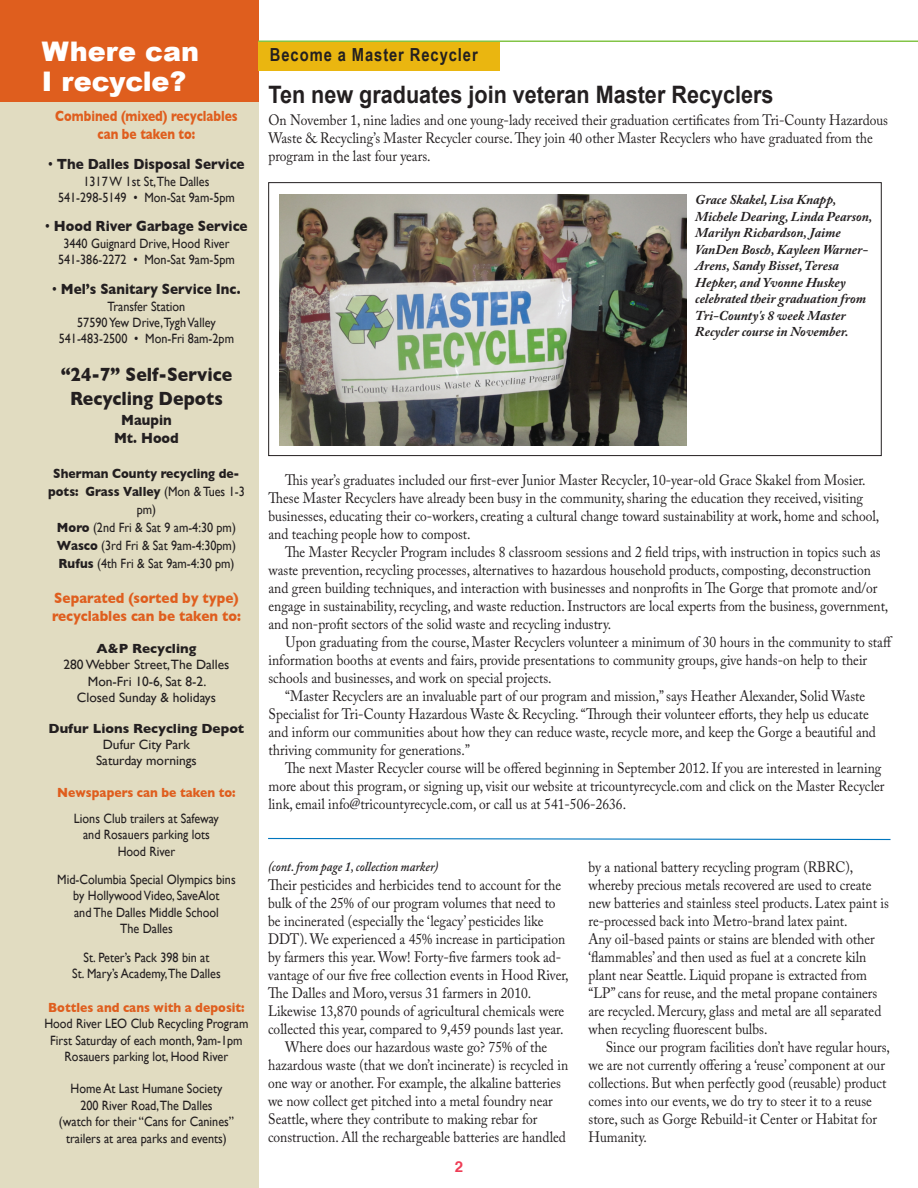
<style>
.page{position:relative;width:918px;height:1188px;background:#fff}
.page>*{position:absolute;margin:0;border:0;box-sizing:border-box;transform-origin:0 0}
.t1{font:900 27px/30px "Arial";color:#fff}
.t2{font:700 24px "Arial";color:#231f20;scale:.9 1}
.t3{font:700 19.5px/23.4px "Gill Sans";color:#231f20;text-align:center;scale:.9 1}
.t4{font:700 18px "Arial Narrow";letter-spacing:.05em;color:#231f20}
.t5{font:15px/18px "Adobe Caslon Pro";color:#231f20;scale:.9 1}
.t6{font:700 15px/18px "Gill Sans";color:#231f20;text-align:center;scale:.9 1}
.t7{font:700 15px/18px "Gill Sans";color:#df5e1e;scale:.9 1}
.t8{font:700 15px/18px "Gill Sans";color:#df5e1e;text-align:center;scale:.8 1}
.t9{font:700 15px "Helvetica";color:#ee3d56}
.t10{font:13.5px/16.2px "Gill Sans";color:#231f20;text-align:center;scale:.9 1}
.t11{font:italic 700 13.5px/16.5px "Adobe Caslon Pro";color:#231f20}
.t12{font:13.5px/16.2px "Gill Sans";color:#231f20;text-align:center}
.t13{font:700 13.5px "Gill Sans";color:#df5e1e;scale:.9 1}
.t14{font:700 13.5px "Gill Sans";color:#231f20}
.t15{font:italic 600 13.5px "Adobe Caslon Pro";color:#231f20;scale:.9 1}
.s1{font-weight:400}
.s2{font-weight:700}
</style>
<div class="page">
<div style="left:268px;top:182px;width:614px;height:274px;border:1px solid #231f20"></div>
<div style="left:0;top:94px;width:258px;height:1094px;background:#e1dcc1"></div>
<div style="left:0;top:0;width:258px;height:101px;background:#df5e1e"></div>
<img style="left:279px;top:194px;width:408px;height:252px">
<div style="left:258px;top:41px;width:242px;height:29px;background:#eab610"></div>
<hr style="left:258px;top:40px;width:660px;height:2px;background:#83c447">
<svg style="left:268px;top:837px;width:623px;height:4px"></svg>
<h1 class="t1" style="left:42px;top:36px;width:159px">Where can i recycle?</h1>
<p class="t8" style="left:55px;top:107px;width:230px">Combined (mixed) recyclables can be taken to:</p>
<p class="t6" style="left:48px;top:154px;width:220px"><span class="s1">•</span> The Dalles Disposal Service</p>
<p class="t10" style="left:58px;top:173px;width:198px">1317W 1st St,The Dalles<br>541-298-5149 • Mon-Sat 9am-5pm</p>
<p class="t6" style="left:45px;top:217px;width:226px"><span class="s1">•</span> Hood River Garbage Service</p>
<p class="t10" style="left:58px;top:235px;width:198px">3440 Guignard Drive, Hood River<br>541-386-2272 • Mon-Sat 9am-5pm</p>
<p class="t6" style="left:52px;top:279px;width:211px"><span class="s1">•</span> Mel’s Sanitary Service Inc.</p>
<p class="t10" style="left:59px;top:298px;width:196px">Transfer Station<br>57590Yew Drive,TyghValley<br>541-483-2500 • Mon-Fri 8am-2pm</p>
<h3 class="t3" style="left:61px;top:363px;width:192px">“24-7” Self-Service<br>Recycling Depots</h3>
<p class="t6" style="left:114px;top:411px;width:74px">Maupin<br>Mt. Hood</p>
<p class="t10" style="left:48px;top:464px;width:220px;line-height:18px"><span class="s2">Sherman County recycling de&shy;pots: Grass Valley</span> (Mon &amp;Tues 1-3 pm)<br><span class="s2">Moro</span> (2nd Fri &amp; Sat 9 am-4:30 pm)<br><span class="s2">Wasco</span> (3rd Fri &amp; Sat 9am-4:30pm)<br><span class="s2">Rufus</span> (4th Fri &amp; Sat 9am-4:30 pm)</p>
<p class="t7" style="left:52px;top:589px;width:211px">Separated (sorted by type) recyclables can be taken to:</p>
<p class="t14" style="left:97px;top:641px;width:101px">A&amp;P Recycling</p>
<p class="t12" style="left:63px;top:657px;width:168px">280Webber Street,The Dalles<br>Mon-Fri 10-6, Sat 8-2.<br>Closed Sunday &amp; holidays</p>
<p class="t14" style="left:49px;top:720px;width:197px">Dufur Lions Recycling Depot</p>
<p class="t12" style="left:96px;top:736px;width:102px">Dufur City Park<br>Saturday mornings</p>
<p class="t13" style="left:57px;top:784px;width:200px">Newspapers can be taken to:</p>
<p class="t10" style="left:74px;top:810px;width:163px">Lions Club trailers at Safeway and Rosauers parking lots<br>Hood River</p>
<p class="t10" style="left:57px;top:871px;width:200px">Mid-Columbia Special Olympics bins by HollywoodVideo, SaveAlot<br>and The Dalles Middle School<br>The Dalles</p>
<p class="t10" style="left:72px;top:949px;width:167px">St. Peter’s Pack 398 bin at<br>St. Mary’s Academy,The Dalles</p>
<p class="t13" style="left:48px;top:1000px;width:220px">Bottles and cans with a deposit:</p>
<p class="t10" style="left:44px;top:1016px;width:228px">Hood River LEO Club Recycling Program<br>First Saturday of each month, 9am-1pm<br>Rosauers parking lot, Hood River</p>
<p class="t10" style="left:59px;top:1080px;width:196px">Home At Last Humane Society<br>200 River Road,The Dalles<br>(watch for their “Cans for Canines” trailers at area parks and events)</p>
<p class="t4" style="left:270px;top:44px;width:209px">Become a Master Recycler</p>
<h2 class="t2" style="left:269px;top:81px;width:563px">Ten new graduates join veteran Master Recyclers</h2>
<p class="t5" style="left:269px;top:113px;width:690px">On November 1, nine ladies and one young-lady received their graduation certificates from Tri-County Hazardous<br>Waste &amp; Recycling’s Master Recycler course.They join 40 other Master Recyclers who have graduated from the program in the last four years.</p>
<p class="t11" style="left:695px;top:194px;width:179px">Grace Skakel, Lisa Knapp,<br>Michele Dearing, Linda Pearson,<br>Marilyn Richardson, Jaime<br>VanDen Bosch, Kayleen Warner-<br>Arens, Sandy Bisset,Teresa<br>Hepker, and Yvonne Huskey celebrated their graduation from<br>Tri-County's 8 week Master<br>Recycler course in November.</p>
<p class="t5" style="left:269px;top:473px;width:680px;text-indent:17px">This year’s graduates included our first-ever Junior Master Recycler, 10-year-old Grace Skakel from Mosier.<br>These Master Recyclers have already been busy in the community, sharing the education they received, visiting businesses, educating their co-workers, creating a cultural change toward sustainability at work, home and school, and teaching people how to compost.</p>
<p class="t5" style="left:269px;top:545px;width:690px;text-indent:17px">The Master Recycler Program includes 8 classroom sessions and 2 field trips, with instruction in topics such as waste prevention, recycling processes, alternatives to hazardous household products, composting, deconstruction and green building techniques, and interaction with businesses and nonprofits in The Gorge that promote and/or engage in sustainability, recycling, and waste reduction. Instructors are local experts from the business, government, and non-profit sectors of the solid waste and recycling industry.</p>
<p class="t5" style="left:286px;top:635px;width:676px">Upon graduating from the course, Master Recyclers volunteer a minimum of 30 hours in the community to staff</p>
<p class="t5" style="left:269px;top:653px;width:667px">information booths at events and fairs, provide presentations to community groups, give hands-on help to their</p>
<p class="t5" style="left:269px;top:671px;width:316px">schools and businesses, and work on special projects.</p>
<p class="t5" style="left:285px;top:689px;width:646px">“Master Recyclers are an invaluable part of our program and mission,”says Heather Alexander, Solid Waste</p>
<p class="t5" style="left:269px;top:707px;width:669px">Specialist for Tri-County Hazardous Waste &amp; Recycling.“Through their volunteer efforts, they help us educate</p>
<p class="t5" style="left:269px;top:725px;width:677px">and inform our communities about how they can reduce waste, recycle more, and keep the Gorge a beautiful and</p>
<p class="t5" style="left:269px;top:743px;width:225px">thriving community for generations.”</p>
<p class="t5" style="left:285px;top:761px;width:664px">The next Master Recycler course will be offered beginning in September 2012. If you are interested in learning</p>
<p class="t5" style="left:268px;top:779px;width:686px">more about this program, or signing up, visit our website at tricountyrecycle.com and click on the Master Recycler</p>
<p class="t5" style="left:268px;top:797px;width:399px">link, email info@tricountyrecycle.com, or call us at 541-506-2636.</p>
<p class="t15" style="left:268px;top:861px;width:191px">(cont. from page 1, collection marker)</p>
<p class="t5" style="left:268px;top:878px;width:327px">Their pesticides and herbicides tend to account for the</p>
<p class="t5" style="left:268px;top:896px;width:321px">bulk of the 25% of our program volumes that need to</p>
<p class="t5" style="left:268px;top:914px;width:308px">be incinerated (especially the ‘legacy’ pesticides like</p>
<p class="t5" style="left:268px;top:932px;width:332px">DDT). We experienced a 45% increase in participation</p>
<p class="t5" style="left:268px;top:950px;width:327px">by farmers this year. Wow! Forty-five farmers took ad-</p>
<p class="t5" style="left:268px;top:968px;width:336px">vantage of our five free collection events in Hood River,</p>
<p class="t5" style="left:268px;top:986px;width:294px">The Dalles and Moro, versus 31 farmers in 2010.</p>
<p class="t5" style="left:268px;top:1004px;width:331px">Likewise 13,870 pounds of agricultural chemicals were</p>
<p class="t5" style="left:268px;top:1022px;width:330px">collected this year, compared to 9,459 pounds last year.</p>
<p class="t5" style="left:285px;top:1040px;width:293px">Where does our hazardous waste go? 75% of the</p>
<p class="t5" style="left:268px;top:1058px;width:335px">hazardous waste (that we don’t incinerate) is recycled in</p>
<p class="t5" style="left:268px;top:1076px;width:327px">one way or another. For example, the alkaline batteries</p>
<p class="t5" style="left:268px;top:1094px;width:318px">we now collect get pitched into a metal foundry near</p>
<p class="t5" style="left:268px;top:1112px;width:301px">Seattle, where they contribute to making rebar for</p>
<p class="t5" style="left:268px;top:1130px;width:332px">construction. All the rechargeable batteries are handled</p>
<p class="t9" style="left:455px;top:1160px;width:10px">2</p>
<p class="t5" style="left:589px;top:860px;width:335px">by a national battery recycling program (RBRC), whereby precious metals recovered are used to create new batteries and stainless steel products. Latex paint is re-processed back into Metro-brand latex paint.<br>Any oil-based paints or stains are blended with other ‘flammables’ and then used as fuel at a concrete kiln plant near Seattle. Liquid propane is extracted from “LP” cans for reuse, and the metal propane containers are recycled. Mercury, glass and metal are all separated when recycling fluorescent bulbs.</p>
<p class="t5" style="left:589px;top:1040px;width:337px;text-indent:17px">Since our program facilities don’t have regular hours, we are not currently offering a ‘reuse’ component at our collections. But when perfectly good (reusable) product comes into our events, we do try to steer it to a reuse store, such as Gorge Rebuild-it Center or Habitat for Humanity.</p>
</div>
